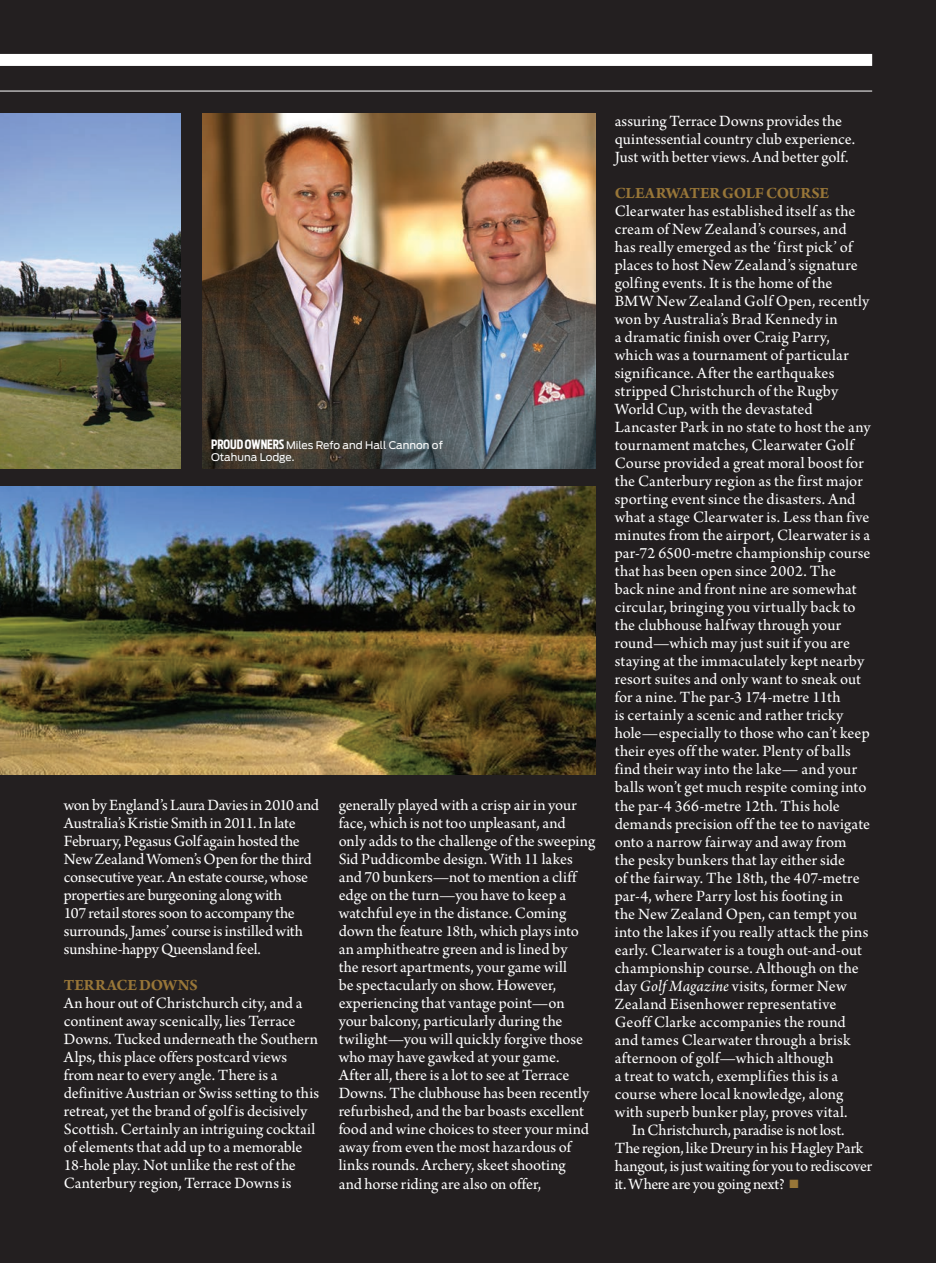
<style>
.page{position:relative;width:936px;height:1263px;background:#fff}
.page>*{position:absolute;margin:0;border:0;box-sizing:border-box;transform-origin:0 0}
.F-BodycopyIndent{font:16.5px/18px "Arno Pro";letter-spacing:.005em;color:#fff}
.F-BodycopyIndent-2{font:16.5px/18px "Arno Pro";letter-spacing:-.015em;color:#fff}
.F-BodycopyIndent-3{font:700 16.5px "Arno Pro";letter-spacing:-.01em;color:#987638}
.F-Caption{font:10.5px/12px "Antenna";color:#fff}
.s1{font-family:"Antenna Extra Cond";font-weight:700;font-size:12.75px}
.s2{font-style:italic}
.s3{color:#987638}
</style>
<div class="page">
<div style="left:0;top:0;width:935px;height:1263px;background:#231f20"></div>
<div style="left:0;top:54px;width:872px;height:12px;background:#fff"></div>
<hr style="left:0;top:91px;width:872px;height:1px;background:#fff">
<img style="left:0;top:113px;width:181px;height:355px">
<img style="left:0;top:486px;width:595px;height:288px">
<img style="left:202px;top:113px;width:393px;height:355px">
<p class="F-Caption" style="left:211px;top:439px;width:233px"><span class="s1">PROUD OWNERS</span> Miles Refo and Hall Cannon of<br>Otahuna Lodge.</p>
<p class="F-BodycopyIndent-2" style="left:64px;top:797px;width:257px">won by England’s Laura Davies in 2010 and Australia’s Kristie Smith in 2011. In late February, Pegasus Golf again hosted the New Zealand Women’s Open for the third consecutive year. An estate course, whose properties are burgeoning along with<br>107 retail stores soon to accompany the surrounds, James’ course is instilled with sunshine-happy Queensland feel.</p>
<p class="F-BodycopyIndent-3" style="left:64px;top:976px;width:135px">TERRACE DOWNS</p>
<p class="F-BodycopyIndent" style="left:64px;top:995px;width:257px">An hour out of Christchurch city, and a continent away scenically, lies Terrace Downs. Tucked underneath the Southern Alps, this place offers postcard views from near to every angle. There is a definitive Austrian or Swiss setting to this retreat, yet the brand of golf is decisively Scottish. Certainly an intriguing cocktail of elements that add up to a memorable 18-hole play. Not unlike the rest of the Canterbury region, Terrace Downs is</p>
<p class="F-BodycopyIndent" style="left:339px;top:797px;width:258px">generally played with a crisp air in your face, which is not too unpleasant, and only adds to the challenge of the sweeping Sid Puddicombe design. With 11 lakes and 70 bunkers—not to mention a cliff edge on the turn—you have to keep a watchful eye in the distance. Coming down the feature 18th, which plays into an amphitheatre green and is lined by<br>the resort apartments, your game will<br>be spectacularly on show. However, experiencing that vantage point—on your balcony, particularly during the twilight—you will quickly forgive those who may have gawked at your game.<br>After all, there is a lot to see at Terrace Downs. The clubhouse has been recently refurbished, and the bar boasts excellent food and wine choices to steer your mind away from even the most hazardous of links rounds. Archery, skeet shooting<br>and horse riding are also on offer,</p>
<p class="F-BodycopyIndent" style="left:614px;top:113px;width:242px">assuring Terrace Downs provides the quintessential country club experience.<br>Just with better views. And better golf.</p>
<p class="F-BodycopyIndent-3" style="left:614px;top:184px;width:216px">CLEARWATER GOLF COURSE</p>
<p class="F-BodycopyIndent" style="left:614px;top:203px;width:257px">Clearwater has established itself as the cream of New Zealand’s courses, and has really emerged as the ‘first pick’ of places to host New Zealand’s signature golfing events. It is the home of the BMW New Zealand Golf Open, recently won by Australia’s Brad Kennedy in<br>a dramatic finish over Craig Parry, which was a tournament of particular significance. After the earthquakes stripped Christchurch of the Rugby World Cup, with the devastated Lancaster Park in no state to host the any tournament matches, Clearwater Golf Course provided a great moral boost for the Canterbury region as the first major sporting event since the disasters. And what a stage Clearwater is. Less than five minutes from the airport, Clearwater is a par-72 6500-metre championship course that has been open since 2002. The<br>back nine and front nine are somewhat circular, bringing you virtually back to the clubhouse halfway through your round—which may just suit if you are staying at the immaculately kept nearby resort suites and only want to sneak out for a nine. The par-3 174-metre 11th<br>is certainly a scenic and rather tricky hole—especially to those who can’t keep their eyes off the water. Plenty of balls find their way into the lake— and your balls won’t get much respite coming into the par-4 366-metre 12th. This hole demands precision off the tee to navigate onto a narrow fairway and away from the pesky bunkers that lay either side<br>of the fairway. The 18th, the 407-metre par-4, where Parry lost his footing in<br>the New Zealand Open, can tempt you into the lakes if you really attack the pins early. Clearwater is a tough out-and-out championship course. Although on the day <span class="s2">Golf Magazine</span> visits, former New Zealand Eisenhower representative Geoff Clarke accompanies the round and tames Clearwater through a brisk afternoon of golf—which although<br>a treat to watch, exemplifies this is a course where local knowledge, along with superb bunker play, proves vital.</p>
<p class="F-BodycopyIndent-2" style="left:614px;top:1121px;width:259px;text-indent:17px">In Christchurch, paradise is not lost.<br>The region, like Dreury in his Hagley Park hangout, is just waiting for you to rediscover it. Where are you going next? <span class="s3">■</span></p>
</div>
